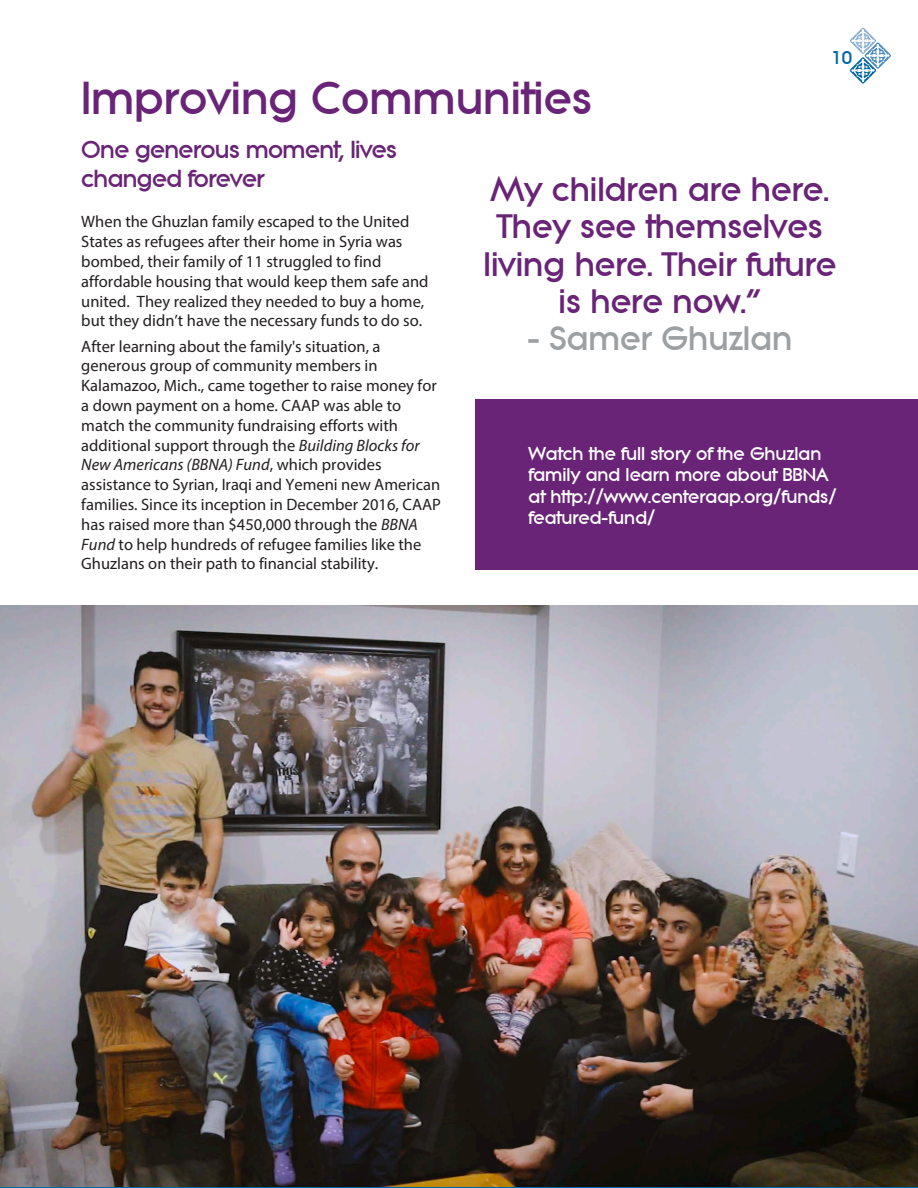
<style>
.page{position:relative;width:918px;height:1188px;background:#fff}
.page>*{position:absolute;margin:0;border:0;box-sizing:border-box;transform-origin:0 0}
.t1{font:45px "Lissen";color:#692377}
.t2{font:33px/37.2px "Lissen";color:#692377;text-align:center}
.t3{font:33px "Lissen";color:#9da0a2}
.t4{font:24px/28.8px "Lissen";letter-spacing:-.025em;color:#692377}
.t5{font:18px/21.6px "Lissen";color:#fff}
.t6{font:18px "Lissen";color:#0065a4}
.t7{font:16.5px/19.8px "Myriad Pro";color:#231f20}
.s1{font-style:italic}
</style>
<div class="page">
<svg style="left:0;top:1186px;width:918px;height:2px;background:#214d61"></svg>
<div style="left:475px;top:399px;width:443px;height:171px;background:#692377"></div>
<img style="left:0;top:605px;width:918px;height:581px">
<svg style="left:850px;top:27px;width:41px;height:57px"></svg>
<p class="t6" style="left:831px;top:47px;width:22px">10</p>
<p class="t1" style="left:81px;top:73px;width:513px">Improving Communities</p>
<p class="t4" style="left:81px;top:135px;width:317px">One generous moment, lives changed forever</p>
<p class="t7" style="left:81px;top:212px;width:349px">When the Ghuzlan family escaped to the United States as refugees after their home in Syria was bombed, their family of 11 struggled to find affordable housing that would keep them safe and united. They realized they needed to buy a home, but they didn’t have the necessary funds to do so.</p>
<p class="t7" style="left:81px;top:336px;width:361px">After learning about the family's situation, a generous group of community members in Kalamazoo, Mich., came together to raise money for a down payment on a home. CAAP was able to match the community fundraising efforts with additional support through the <span class="s1">Building Blocks for New Americans (BBNA) Fund</span>, which provides assistance to Syrian, Iraqi and Yemeni new American families. Since its inception in December 2016, CAAP has raised more than $450,000 through the <span class="s1">BBNA Fund</span> to help hundreds of refugee families like the Ghuzlans on their path to financial stability.</p>
<p class="t2" style="left:484px;top:171px;width:354px">My children are here.<br>They see themselves living here. Their future is here now.”</p>
<p class="t3" style="left:528px;top:320px;width:266px">- Samer Ghuzlan</p>
<p class="t5" style="left:529px;top:443px;width:310px">Watch the full story of the Ghuzlan family and learn more about BBNA at http://www.centeraap.org/funds/ featured-fund/</p>
</div>
